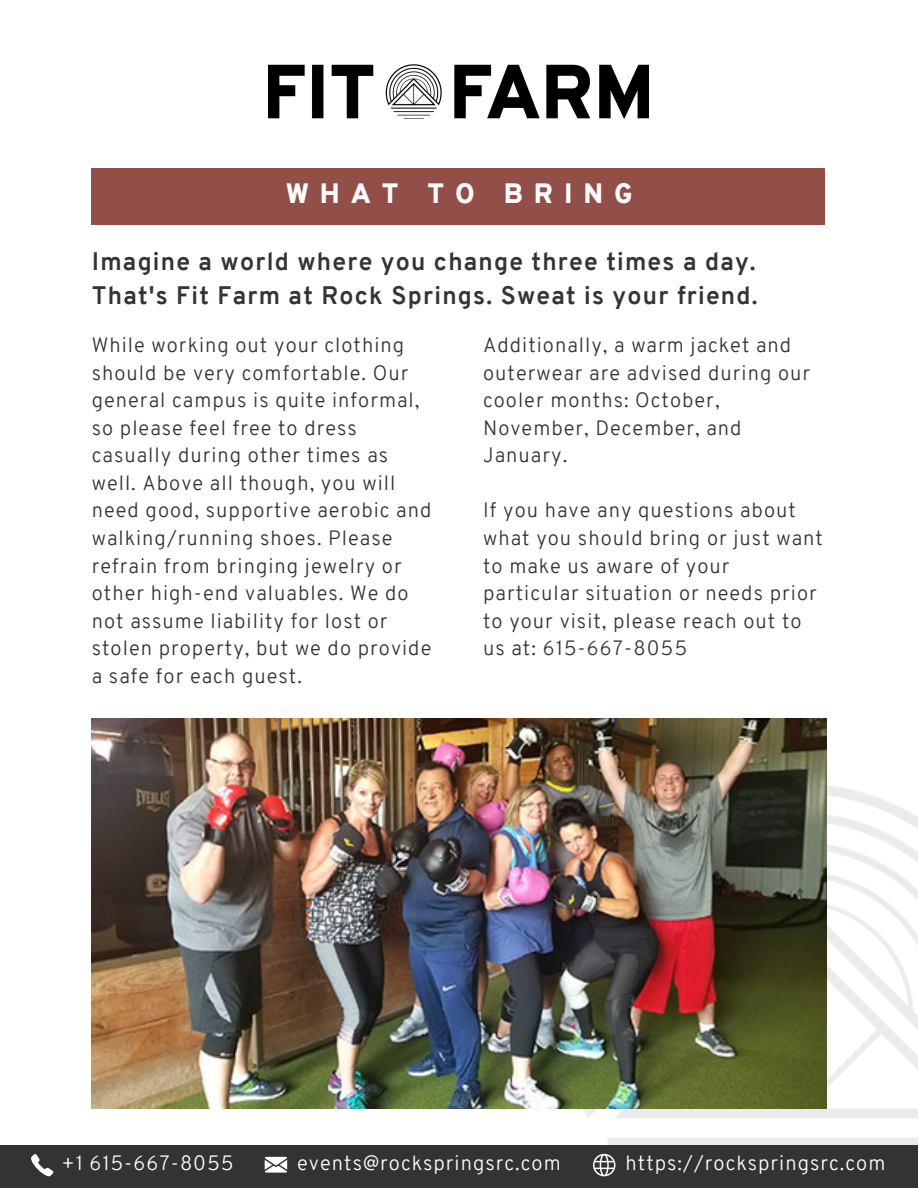
<style>
.page{position:relative;width:918px;height:1188px;background:#fff}
.page>*{position:absolute;margin:0;border:0;box-sizing:border-box;transform-origin:0 0}
.t1{font:900 27.3px "Overpass";letter-spacing:.4em;color:#fcfcfc}
.t2{font:700 24.75px/33.8px "Overpass";letter-spacing:.05em;color:#343434}
.t3{font:300 20.25px/27.5px "Overpass";letter-spacing:.05em;color:#343434}
.t4{font:300 20.25px "Overpass";letter-spacing:.05em;color:#fff}
</style>
<div class="page">
<img style="left:547px;top:764px;width:371px;height:381px">
<img style="left:92px;top:718px;width:734px;height:390px">
<img style="left:269px;top:65px;width:380px;height:54px">
<div style="left:91px;top:168px;width:734px;height:57px;background:#924f47"></div>
<div style="left:0;top:1145px;width:918px;height:43px;background:#333"></div>
<svg style="left:31px;top:1154px;width:22px;height:22px"></svg>
<svg style="left:265px;top:1157px;width:22px;height:16px"></svg>
<svg style="left:593px;top:1154px;width:22px;height:22px"></svg>
<h1 class="t1" style="left:286px;top:183px;width:348px">WHAT TO BRING</h1>
<p class="t2" style="left:92px;top:247px;width:667px">Imagine a world where you change three times a day.<br>That's Fit Farm at Rock Springs. Sweat is your friend.</p>
<p class="t3" style="left:92px;top:334px;width:341px">While working out your clothing should be very comfortable. Our general campus is quite informal, so please feel free to dress casually during other times as well. Above all though, you will need good, supportive aerobic and walking/running shoes. Please refrain from bringing jewelry or other high-end valuables. We do not assume liability for lost or stolen property, but we do provide a safe for each guest.</p>
<p class="t3" style="left:483px;top:334px;width:329px">Additionally, a warm jacket and outerwear are advised during our cooler months: October,<br>November, December, and<br>January.</p>
<p class="t3" style="left:483px;top:499px;width:341px">If you have any questions about what you should bring or just want to make us aware of your particular situation or needs prior to your visit, please reach out to us at: 615-667-8055</p>
<p class="t4" style="left:61px;top:1155px;width:174px">+1 615-667-8055</p>
<p class="t4" style="left:297px;top:1155px;width:265px">events@rockspringsrc.com</p>
<p class="t4" style="left:626px;top:1155px;width:261px">https://rockspringsrc.com</p>
</div>
